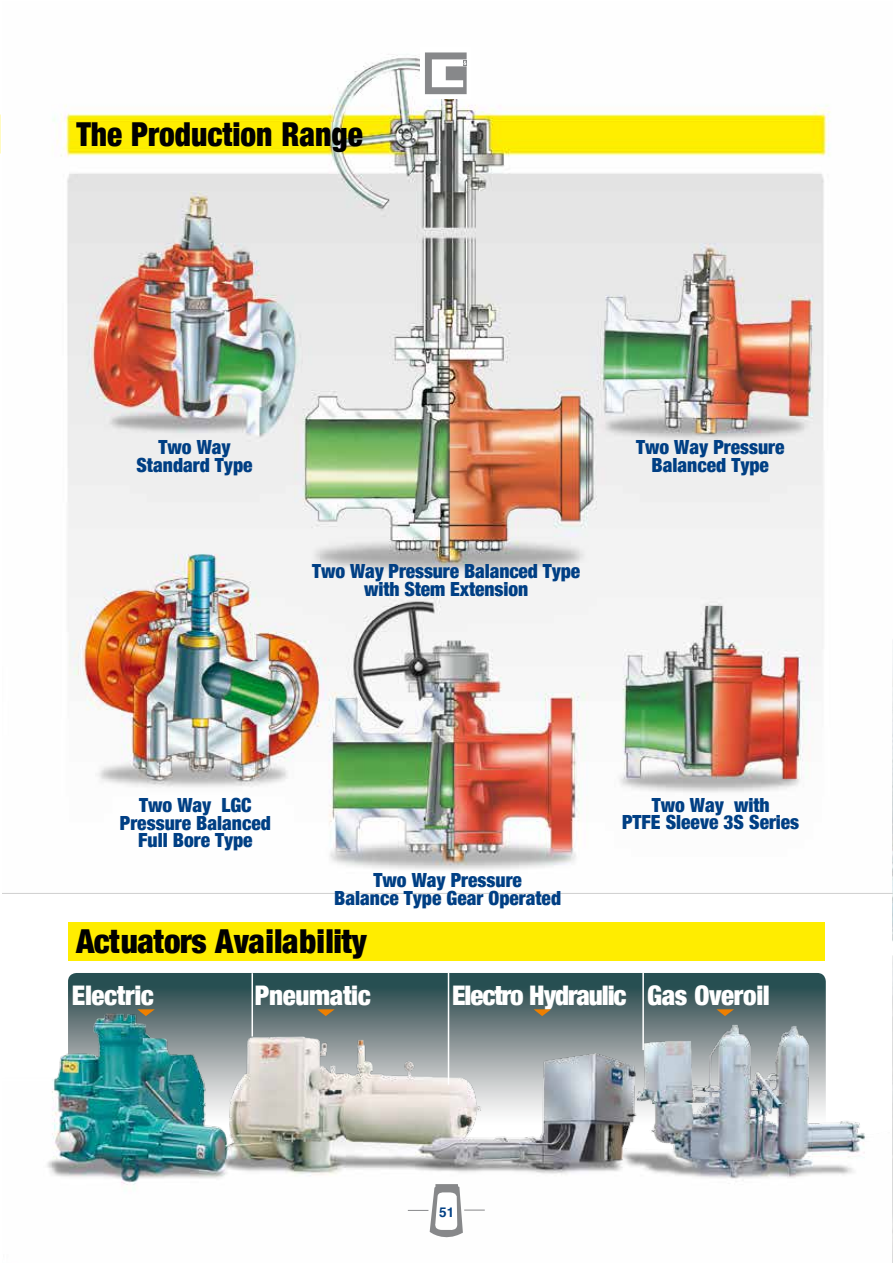
<style>
.page{position:relative;width:893px;height:1263px;background:#fff}
.page>*{position:absolute;margin:0;border:0;box-sizing:border-box;transform-origin:0 0}
.t1{font:900 condensed 33px "Helvetica Neue";color:#000}
.t2{font:900 condensed 33px "Helvetica Neue";color:#000;scale:.95 1}
.t3{font:900 condensed 27px "Helvetica Neue";letter-spacing:-.04em;color:#fff}
.t4{font:900 condensed 27px "Helvetica Neue";letter-spacing:-.01em;color:#fff}
.t5{font:900 condensed 19.5px/17.4px "Helvetica Neue";color:#003f84;text-align:center}
.t6{font:700 13.5px "Helvetica";color:#003f84}
</style>
<div class="page">
<img style="left:0;top:0;width:1px;height:808px">
<img style="left:2px;top:54px;width:890px;height:1157px">
<div style="left:421px;top:48px;width:50px;height:51px;background:#fff"></div>
<svg style="left:425px;top:52px;width:42px;height:42px"></svg>
<div style="left:68px;top:922px;width:756px;height:38px;background:#ffed00"></div>
<svg style="left:408px;top:1184px;width:77px;height:54px"></svg>
<svg style="left:892px;top:955px;width:1px;height:308px"></svg>
<img style="left:892px;top:641px;width:1px;height:300px">
<svg style="left:137px;top:1009px;width:18px;height:7px"></svg>
<svg style="left:534px;top:1009px;width:17px;height:7px"></svg>
<svg style="left:716px;top:1009px;width:18px;height:7px"></svg>
<hr style="left:642px;top:973px;width:2px;height:77px;background:#fff">
<hr style="left:448px;top:973px;width:1px;height:112px;background:#fff">
<hr style="left:251px;top:973px;width:2px;height:63px;background:#fff">
<svg style="left:317px;top:1009px;width:18px;height:7px"></svg>
<h1 class="t2" style="left:76px;top:108px;width:303px">The Production Range</h1>
<p class="t5" style="left:136px;top:438px;width:118px">Two Way<br>Standard Type</p>
<p class="t5" style="left:636px;top:438px;width:150px">Two Way Pressure<br>Balanced Type</p>
<p class="t5" style="left:312px;top:561px;width:270px">Two Way Pressure Balanced Type with Stem Extension</p>
<p class="t5" style="left:120px;top:795px;width:152px">Two Way LGC<br>Pressure Balanced<br>Full Bore Type</p>
<p class="t5" style="left:334px;top:870px;width:228px">Two Way Pressure<br>Balance Type Gear Operated</p>
<p class="t5" style="left:622px;top:795px;width:179px">Two Way with<br>PTFE Sleeve 3S Series</p>
<h1 class="t1" style="left:76px;top:914px;width:292px">Actuators Availability</h1>
<h2 class="t4" style="left:72px;top:973px;width:84px">Electric</h2>
<h2 class="t4" style="left:255px;top:973px;width:117px">Pneumatic</h2>
<h2 class="t3" style="left:452px;top:973px;width:319px">Electro Hydraulic Gas Overoil</h2>
<p class="t6" style="left:439px;top:1201px;width:17px">51</p>
</div>
